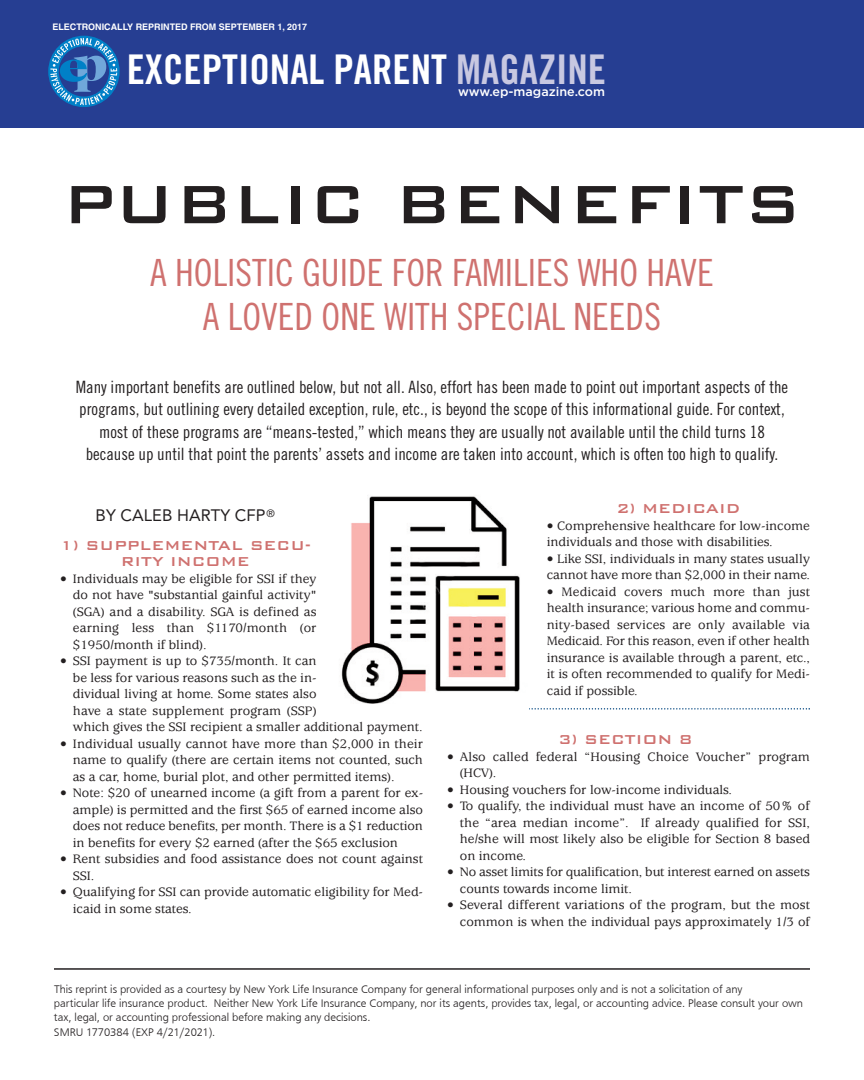
<style>
.page{position:relative;width:864px;height:1080px;background:#fff}
.page>*{position:absolute;margin:0;border:0;box-sizing:border-box;transform-origin:0 0}
.t1{font:500 72px "Bank Gothic BT";color:#231f20}
.t2{font:40.95px "Trade Gothic Bold Cond Twenty";color:#fff}
.t3{font:37.5px/43.5px "Trade Gothic Cond Eighteen";color:#cf716f;text-align:center}
.t4{font:500 17.25px/16.5px "Bank Gothic BT";color:#cf716f;text-align:center}
.t5{font:16.95px/22.5px "Trade Gothic Cond Eighteen";color:#231f20;text-align:center}
.t6{font:16.5px "Avenir";letter-spacing:.005em;color:#231f20}
.t7{font:500 13.5px/16.5px "Usherwood";color:#231f20}
.t8{font:500 12.6px "Gotham";color:#fff}
.t9{font:11.7px/14.2px "Frutus T Light";color:#231f20}
.t10{font:700 9px "Helvetica";color:#fff}
.s1{color:#c8c8e1}
</style>
<div class="page">
<div style="left:0;top:0;width:864px;height:128px;background:#263e92"></div>
<svg style="left:48px;top:36px;width:72px;height:71px"></svg>
<svg style="left:529px;top:708px;width:281px;height:2px"></svg>
<hr style="left:54px;top:968px;width:756px;height:2px;background:#231f20">
<img style="left:341px;top:496px;width:179px;height:208px">
<p class="t10" style="left:52px;top:23px;width:256px">ELECTRONICALLY REPRINTED FROM SEPTEMBER 1, 2017</p>
<h2 class="t2" style="left:127px;top:54px;width:481px">EXCEPTIONAL PARENT <span class="s1">MAGAZINE</span></h2>
<p class="t8" style="left:458px;top:84px;width:148px">www.ep-magazine.com</p>
<h1 class="t1" style="left:62px;top:156px;width:741px">PUBLIC BENEFITS</h1>
<h3 class="t3" style="left:150px;top:254px;width:565px">A HOLISTIC GUIDE FOR FAMILIES WHO HAVE<br>A LOVED ONE WITH SPECIAL NEEDS</h3>
<p class="t5" style="left:76px;top:377px;width:714px">Many important benefits are outlined below, but not all. Also, effort has been made to point out important aspects of the programs, but outlining every detailed exception, rule, etc., is beyond the scope of this informational guide. For context, most of these programs are “means-tested,” which means they are usually not available until the child turns 18 because up until that point the parents’ assets and income are taken into account, which is often too high to qualify.</p>
<p class="t6" style="left:96px;top:509px;width:181px">BY CALEB HARTY CFP<sup>®</sup></p>
<p class="t4" style="left:60px;top:535px;width:252px">1) SUPPLEMENTAL SECU-<br>RITY INCOME</p>
<p class="t7" style="left:73px;top:572px;width:245px;text-align:justify;text-indent:-13px">• Individuals may be eligible for SSI if they do not have "substantial gainful activity" (SGA) and a disability. SGA is defined as earning less than $1170/month (or $1950/month if blind).</p>
<p class="t7" style="left:73px;top:654px;width:351px;text-indent:-13px">• SSI payment is up to $735/month. It can<br>be less for various reasons such as the in-<br>dividual living at home. Some states also<br>have a state supplement program (SSP)<br>which gives the SSI recipient a smaller additional payment.</p>
<p class="t7" style="left:73px;top:737px;width:352px;text-align:justify;text-indent:-13px">• Individual usually cannot have more than $2,000 in their name to qualify (there are certain items not counted, such as a car, home, burial plot, and other permitted items).</p>
<p class="t7" style="left:73px;top:786px;width:352px;text-align:justify;text-indent:-13px">• Note: $20 of unearned income (a gift from a parent for ex&shy;ample) is permitted and the first $65 of earned income also does not reduce benefits, per month. There is a $1 reduction in benefits for every $2 earned (after the $65 exclusion</p>
<p class="t7" style="left:73px;top:852px;width:352px;text-indent:-13px">• Rent subsidies and food assistance does not count against<br>SSI.</p>
<p class="t7" style="left:73px;top:885px;width:352px;text-indent:-13px">• Qualifying for SSI can provide automatic eligibility for Med&shy;icaid in some states.</p>
<p class="t4" style="left:616px;top:499px;width:125px">2) MEDICAID</p>
<p class="t7" style="left:547px;top:518px;width:265px">• Comprehensive healthcare for low-income individuals and those with disabilities.</p>
<p class="t7" style="left:547px;top:551px;width:265px">• Like SSI, individuals in many states usually cannot have more than $2,000 in their name.</p>
<p class="t7" style="left:547px;top:584px;width:265px;text-align:justify">• Medicaid covers much more than just health insurance; various home and commu&shy;nity-based services are only available via Medicaid. For this reason, even if other health insurance is available through a parent, etc., it is often recommended to qualify for Medi&shy;caid if possible.</p>
<p class="t4" style="left:559px;top:730px;width:135px">3) SECTION 8</p>
<p class="t7" style="left:460px;top:749px;width:352px;text-indent:-13px">• Also called federal “Housing Choice Voucher” program (HCV).</p>
<p class="t7" style="left:447px;top:782px;width:286px">• Housing vouchers for low-income individuals.</p>
<p class="t7" style="left:460px;top:799px;width:352px;text-align:justify;text-indent:-13px">• To qualify, the individual must have an income of 50% of the “area median income”. If already qualified for SSI, he/she will most likely also be eligible for Section 8 based on income.</p>
<p class="t7" style="left:460px;top:865px;width:352px;text-indent:-13px">• No asset limits for qualification, but interest earned on assets counts towards income limit.</p>
<p class="t7" style="left:447px;top:898px;width:364px;text-align:right">• Several different variations of the program, but the most common is when the individual pays approximately 1/3 of</p>
<p class="t9" style="left:54px;top:983px;width:751px">This reprint is provided as a courtesy by New York Life Insurance Company for general informational purposes only and is not a solicitation of any<br>particular life insurance product. Neither New York Life Insurance Company, nor its agents, provides tax, legal, or accounting advice. Please consult your own tax, legal, or accounting professional before making any decisions.<br>SMRU 1770384 (EXP 4/21/2021).</p>
</div>
